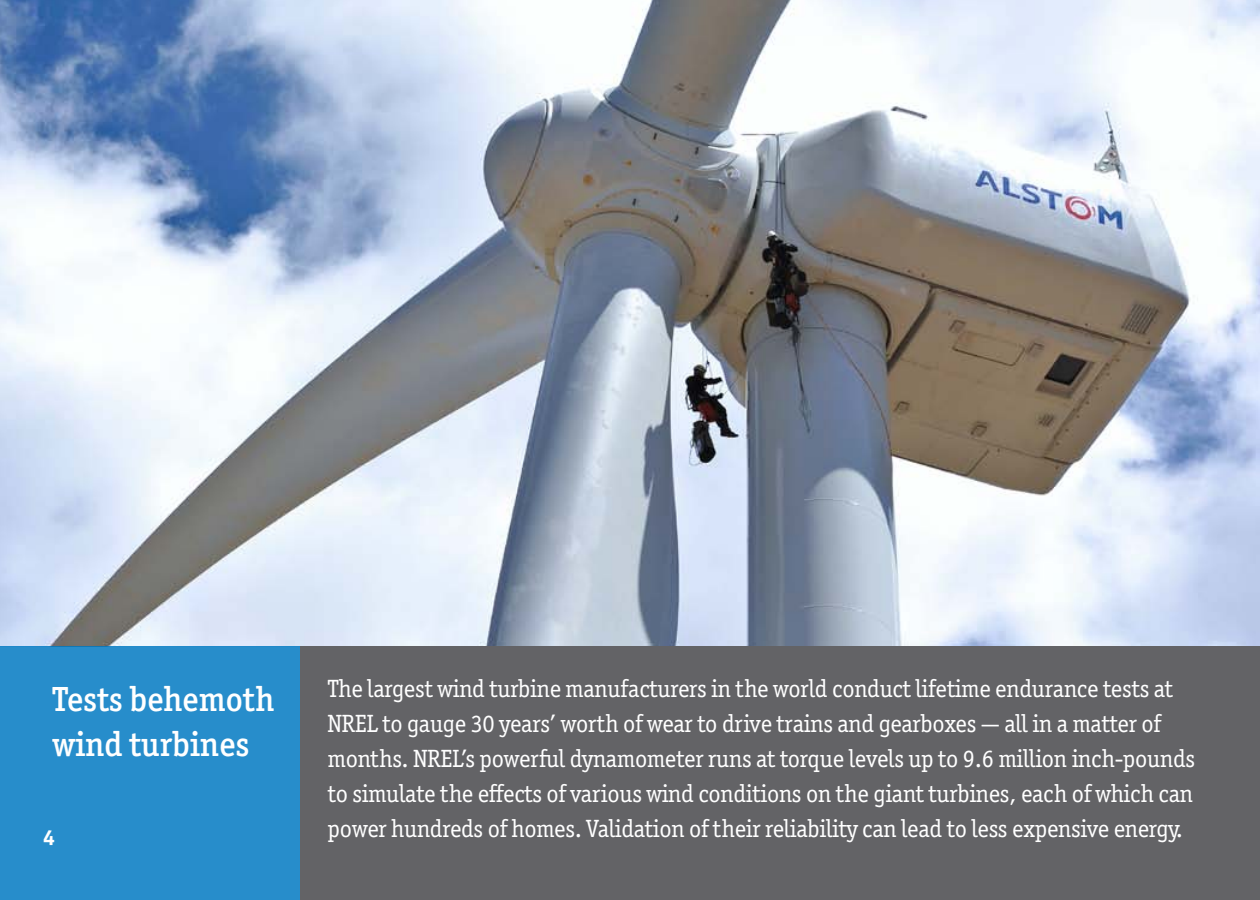
<style>
.page{position:relative;width:1260px;height:900px;background:#fff}
.page>*{position:absolute;margin:0;border:0;box-sizing:border-box;transform-origin:0 0}
.t1{font:500 35px/45px "Officina Serif ITC Std";color:#fff}
.t2{font:25px/35px "Officina Serif ITC Std";letter-spacing:-.01em;color:#fff}
.t3{font:700 22.5px "Officina Display ITC Std";color:#fff}
</style>
<div class="page">
<img style="left:0;top:0;width:1260px;height:646px">
<div style="left:0;top:646px;width:300px;height:254px;background:#278dcb"></div>
<div style="left:300px;top:646px;width:960px;height:254px;background:#636366"></div>
<hr style="left:1259px;top:583px;width:1px;height:63px;background:#5c9731">
<p class="t1" style="left:52px;top:676px;width:224px">Tests behemoth wind turbines</p>
<p class="t3" style="left:43px;top:824px;width:13px">4</p>
<p class="t2" style="left:328px;top:671px;width:869px">The largest wind turbine manufacturers in the world conduct lifetime endurance tests at NREL to gauge 30 years’ worth of wear to drive trains and gearboxes — all in a matter of months. NREL’s powerful dynamometer runs at torque levels up to 9.6 million inch-pounds to simulate the effects of various wind conditions on the giant turbines, each of which can power hundreds of homes. Validation of their reliability can lead to less expensive energy.</p>
</div>
